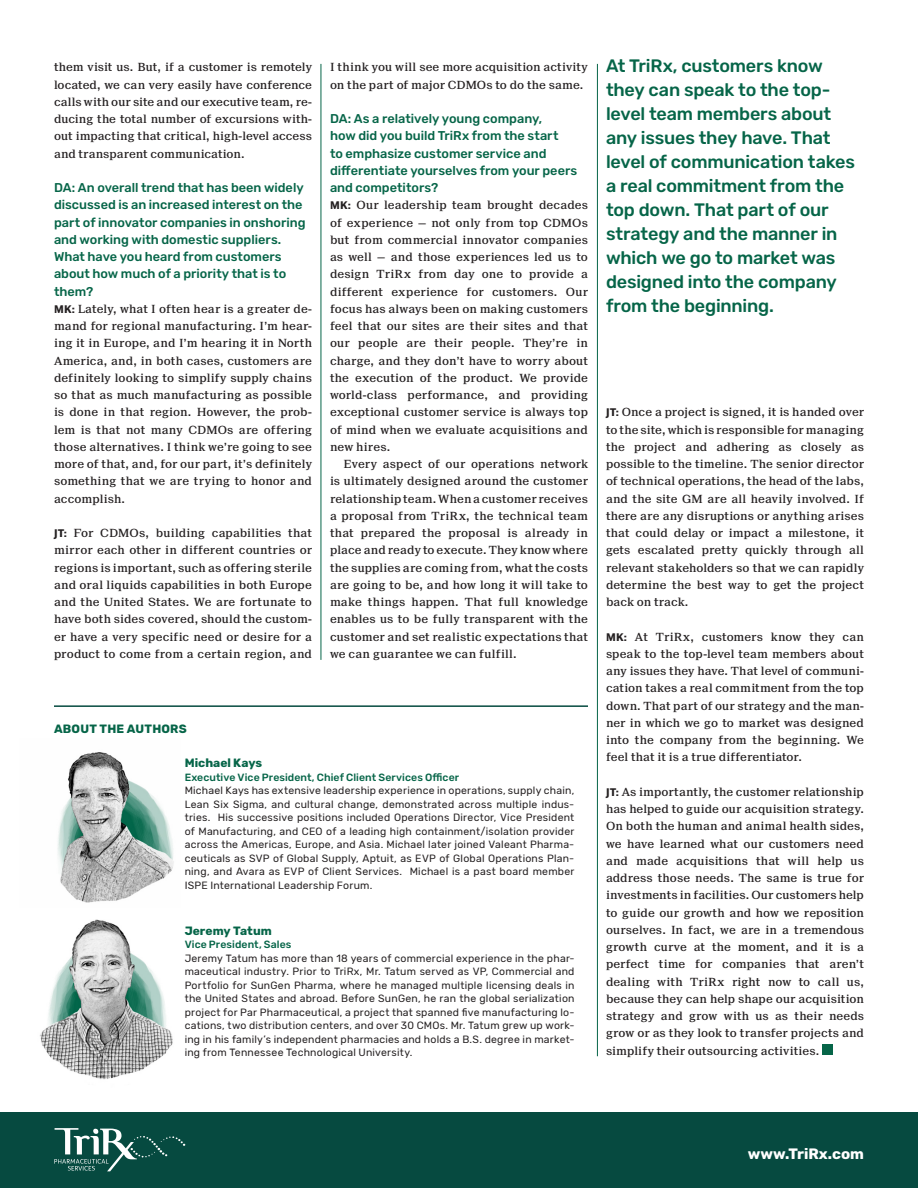
<style>
.page{position:relative;width:918px;height:1188px;background:#fff}
.page>*{position:absolute;margin:0;border:0;box-sizing:border-box;transform-origin:0 0}
.Subhead{font:500 18px/24px "Rubik";letter-spacing:-.01em;color:#066548}
.t1{font:700 15px "Rubik";color:#fff}
.Subhead-2{font:500 12.75px/17.2px "Rubik";color:#066548}
.Bodycopy_just{font:700 12px "Rubik";letter-spacing:.005em;color:#066548}
.Subhead-3{font:700 12px "Rubik";letter-spacing:.02em;color:#066548}
.Subhead-4{font:500 11.25px/17.2px "Suisse Neue";letter-spacing:.005em;color:#231f20;text-align:justify}
.Bodycopy_just-2{font:500 11.25px/17.2px "Suisse Neue";letter-spacing:.005em;color:#231f20;text-align:justify}
.Bodycopy_just-3{font:10.5px/13.5px "Rubik";letter-spacing:.02em;color:#231f20;text-align:justify}
.Bodycopy_just-4{font:500 10.5px "Rubik";letter-spacing:.005em;color:#066548}
.s1{font-family:"Sanomat Sans Text";font-weight:700}
</style>
<div class="page">
<img style="left:40px;top:919px;width:133px;height:161px">
<img style="left:57px;top:752px;width:117px;height:151px">
<div style="left:822px;top:1044px;width:10px;height:11px;background:#066548"></div>
<div style="left:0;top:1112px;width:918px;height:76px;background:#064a40"></div>
<svg style="left:54px;top:1128px;width:131px;height:43px"></svg>
<hr style="left:321px;top:64px;width:1px;height:596px;background:#066548">
<hr style="left:597px;top:64px;width:1px;height:992px;background:#066548">
<hr style="left:54px;top:705px;width:534px;height:2px;background:#064a40">
<p class="Bodycopy_just-2" style="left:54px;top:59px;width:260px">them visit us. But, if a customer is remotely located, we can very easily have conference calls with our site and our executive team, re&shy;ducing the total number of excursions with&shy;out impacting that critical, high-level access and transparent communication.</p>
<p class="Subhead-2" style="left:54px;top:179px;width:253px">DA: An overall trend that has been widely discussed is an increased interest on the part of innovator companies in onshoring and working with domestic suppliers.<br>What have you heard from customers about how much of a priority that is to them?</p>
<p class="Bodycopy_just-2" style="left:54px;top:300px;width:260px"><span class="s1">MK:</span> Lately, what I often hear is a greater de&shy;mand for regional manufacturing. I’m hear&shy;ing it in Europe, and I’m hearing it in North America, and, in both cases, customers are definitely looking to simplify supply chains so that as much manufacturing as possible is done in that region. However, the prob&shy;lem is that not many CDMOs are offering those alternatives. I think we’re going to see more of that, and, for our part, it’s definitely something that we are trying to honor and accomplish.</p>
<p class="Bodycopy_just-2" style="left:54px;top:525px;width:260px"><span class="s1">JT:</span> For CDMOs, building capabilities that mirror each other in different countries or regions is important, such as offering sterile and oral liquids capabilities in both Europe and the United States. We are fortunate to have both sides covered, should the custom&shy;er have a very specific need or desire for a product to come from a certain region, and</p>
<p class="Bodycopy_just-2" style="left:330px;top:59px;width:259px">I think you will see more acquisition activity on the part of major CDMOs to do the same.</p>
<p class="Subhead-2" style="left:330px;top:110px;width:249px">DA: As a relatively young company,<br>how did you build TriRx from the start<br>to emphasize customer service and differentiate yourselves from your peers and competitors?</p>
<p class="Subhead-4" style="left:330px;top:197px;width:260px"><span class="s1">MK:</span> Our leadership team brought decades of experience — not only from top CDMOs but from commercial innovator companies as well — and those experiences led us to design TriRx from day one to provide a different experience for customers. Our focus has always been on making customers feel that our sites are their sites and that our people are their people. They’re in charge, and they don’t have to worry about the execution of the product. We provide world-class performance, and providing exceptional customer service is always top of mind when we evaluate acquisitions and new hires.</p>
<p class="Subhead-4" style="left:330px;top:456px;width:260px;text-indent:14px">Every aspect of our operations network is ultimately designed around the customer relationship team. When a customer receives a proposal from TriRx, the technical team that prepared the proposal is already in place and ready to execute. They know where the supplies are coming from, what the costs are going to be, and how long it will take to make things happen. That full knowledge enables us to be fully transparent with the customer and set realistic expectations that we can guarantee we can fulfill.</p>
<p class="Subhead-3" style="left:54px;top:722px;width:134px">ABOUT THE AUTHORS</p>
<p class="Bodycopy_just" style="left:185px;top:756px;width:79px">Michael Kays</p>
<p class="Bodycopy_just-4" style="left:185px;top:771px;width:276px">Executive Vice President, Chief Client Services Officer</p>
<p class="Bodycopy_just-3" style="left:185px;top:784px;width:391px">Michael Kays has extensive leadership experience in operations, supply chain, Lean Six Sigma, and cultural change, demonstrated across multiple indus&shy;tries. His successive positions included Operations Director, Vice President of Manufacturing, and CEO of a leading high containment/isolation provider across the Americas, Europe, and Asia. Michael later joined Valeant Pharma&shy;ceuticals as SVP of Global Supply, Aptuit, as EVP of Global Operations Plan&shy;ning, and Avara as EVP of Client Services. Michael is a past board member ISPE International Leadership Forum.</p>
<p class="Bodycopy_just" style="left:185px;top:924px;width:89px">Jeremy Tatum</p>
<p class="Bodycopy_just-4" style="left:185px;top:939px;width:108px">Vice President, Sales</p>
<p class="Bodycopy_just-3" style="left:185px;top:952px;width:391px">Jeremy Tatum has more than 18 years of commercial experience in the phar&shy;maceutical industry. Prior to TriRx, Mr. Tatum served as VP, Commercial and Portfolio for SunGen Pharma, where he managed multiple licensing deals in the United States and abroad. Before SunGen, he ran the global serialization project for Par Pharmaceutical, a project that spanned five manufacturing lo&shy;cations, two distribution centers, and over 30 CMOs. Mr. Tatum grew up work&shy;ing in his family’s independent pharmacies and holds a B.S. degree in market&shy;ing from Tennessee Technological University.</p>
<p class="Subhead" style="left:606px;top:54px;width:250px">At TriRx, customers know they can speak to the top&shy;level team members about any issues they have. That level of communication takes a real commitment from the top down. That part of our strategy and the manner in which we go to market was designed into the company from the beginning.</p>
<p class="Subhead-4" style="left:606px;top:404px;width:260px"><span class="s1">JT:</span> Once a project is signed, it is handed over to the site, which is responsible for managing the project and adhering as closely as possible to the timeline. The senior director of technical operations, the head of the labs, and the site GM are all heavily involved. If there are any disruptions or anything arises that could delay or impact a milestone, it gets escalated pretty quickly through all relevant stakeholders so that we can rapidly determine the best way to get the project back on track.</p>
<p class="Bodycopy_just-2" style="left:606px;top:628px;width:260px"><span class="s1">MK:</span> At TriRx, customers know they can speak to the top-level team members about any issues they have. That level of communi&shy;cation takes a real commitment from the top down. That part of our strategy and the man&shy;ner in which we go to market was designed into the company from the beginning. We feel that it is a true differentiator.</p>
<p class="Subhead-4" style="left:606px;top:783px;width:260px"><span class="s1">JT:</span> As importantly, the customer relationship has helped to guide our acquisition strategy.<br>On both the human and animal health sides, we have learned what our customers need and made acquisitions that will help us address those needs. The same is true for investments in facilities. Our customers help to guide our growth and how we reposition ourselves. In fact, we are in a tremendous growth curve at the moment, and it is a perfect time for companies that aren’t dealing with TriRx right now to call us, because they can help shape our acquisition strategy and grow with us as their needs grow or as they look to transfer projects and simplify their outsourcing activities.</p>
<p class="t1" style="left:748px;top:1145px;width:118px">www.TriRx.com</p>
</div>
